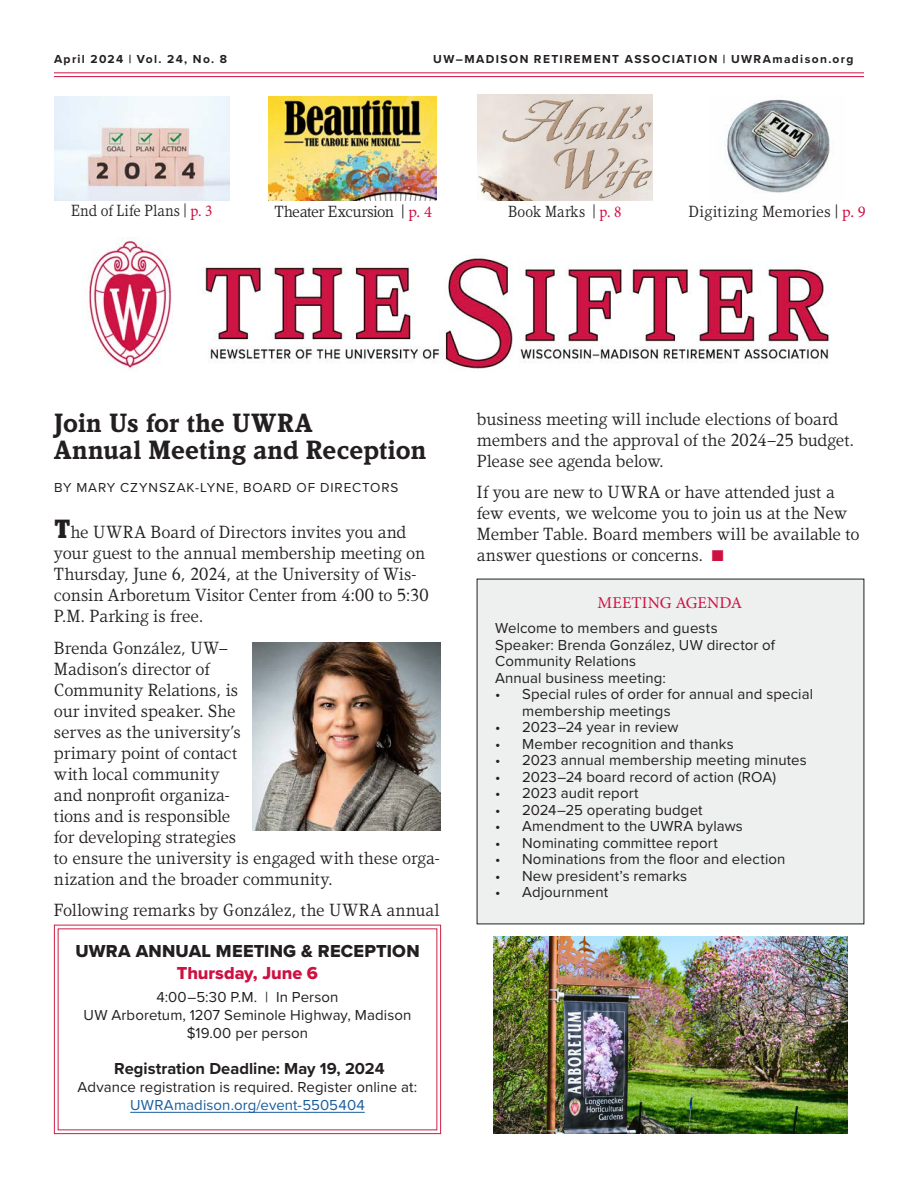
<style>
.page{position:relative;width:918px;height:1188px;background:#fff}
.page>*{position:absolute;margin:0;border:0;box-sizing:border-box;transform-origin:0 0}
.HED3-KandalBold-18-18-rrxh{font:700 27px/27px "Kandal";letter-spacing:.005em;color:#231f20}
.TEXTPLUS-Kandal-Book-12-14_7-rr{font:18px/21px "Kandal";letter-spacing:-.005em;color:#231f20}
.HED3-KandalBold-18-18-rrxh-2{font:18px/22.5px "Proxima Nova Extrabld";letter-spacing:.01em;color:#231f20;text-align:center}
.REFER-Kandal-Book-11-14-cxh{font:16.5px "Kandal";letter-spacing:.005em;color:#231f20;scale:.93 1}
.HED3-KandalBold-18-18-rrxh-3{font:700 16.5px "Proxima Nova";color:#231f20}
.REFER-Kandal-Book-11-14-cxh-2{font:16.5px "Kandal";letter-spacing:.005em;color:#231f20}
.REFER-Kandal-Book-11-14-cxh-3{font:16.5px "Kandal";letter-spacing:-.025em;color:#231f20}
.t1{font:16.5px "Minion Pro";letter-spacing:.005em;color:#cd1141}
.HED3-KandalBold-18-18-rrxh-4{font:15px/18px "Proxima Nova";letter-spacing:.005em;color:#231f20}
.HED3-KandalBold-18-18-rrxh-5{font:13.5px "Proxima Nova";letter-spacing:.065em;color:#231f20}
.t2{font:700 12px "Proxima Nova";letter-spacing:.115em;color:#231f20}
.s1{font-family:"Minion Pro";color:#cd1141}
.s2{font-weight:900;font-size:27px}
.s3{color:#cd1141}
.s4{color:#175d9e}
</style>
<div class="page">
<img style="left:87px;top:237px;width:743px;height:133px">
<hr style="left:54px;top:72px;width:810px;height:1px;background:#cd1141">
<hr style="left:54px;top:76px;width:810px;height:1px;background:#cd1141">
<div style="left:477px;top:579px;width:387px;height:345px;background:#eeefef"></div>
<img style="left:269px;top:96px;width:167px;height:105px">
<img style="left:725px;top:99px;width:105px;height:94px">
<img style="left:54px;top:96px;width:176px;height:105px">
<img style="left:477px;top:94px;width:175px;height:107px">
<svg style="left:54px;top:924px;width:387px;height:210px"></svg>
<img style="left:253px;top:643px;width:188px;height:188px">
<img style="left:493px;top:936px;width:355px;height:198px">
<p class="t2" style="left:54px;top:51px;width:174px">April 2024 | Vol. 24, No. 8</p>
<p class="t2" style="left:433px;top:51px;width:422px">UW–MADISON RETIREMENT ASSOCIATION | UWRAmadison.org</p>
<p class="REFER-Kandal-Book-11-14-cxh" style="left:71px;top:202px;width:154px">End of Life Plans | <span class="s1">p. 3</span></p>
<p class="REFER-Kandal-Book-11-14-cxh-3" style="left:274px;top:203px;width:159px">Theater Excursion | <span class="s1">p. 4</span></p>
<p class="REFER-Kandal-Book-11-14-cxh" style="left:508px;top:202px;width:123px">Book Marks | <span class="s1">p. 8</span></p>
<p class="REFER-Kandal-Book-11-14-cxh-2" style="left:688px;top:202px;width:179px">Digitizing Memories | <span class="s1">p. 9</span></p>
<p class="HED3-KandalBold-18-18-rrxh" style="left:54px;top:409px;width:374px">Join Us for the UWRA<br>Annual Meeting and Reception</p>
<p class="HED3-KandalBold-18-18-rrxh-5" style="left:54px;top:477px;width:346px">BY MARY CZYNSZAK-LYNE, BOARD OF DIRECTORS</p>
<p class="TEXTPLUS-Kandal-Book-12-14_7-rr" style="left:54px;top:522px;width:376px"><span class="s2">T</span>he UWRA Board of Directors invites you and your guest to the annual membership meeting on Thursday, June 6, 2024, at the University of Wis&shy;consin Arboretum Visitor Center from 4:00 to 5:30<br>P.M. Parking is free.</p>
<p class="TEXTPLUS-Kandal-Book-12-14_7-rr" style="left:54px;top:637px;width:387px">Brenda González, UW–<br>Madison’s director of<br>Community Relations, is<br>our invited speaker. She<br>serves as the university’s<br>primary point of contact<br>with local community<br>and nonprofit organiza-<br>tions and is responsible<br>for developing strategies<br>to ensure the university is engaged with these orga&shy;nization and the broader community.</p>
<p class="TEXTPLUS-Kandal-Book-12-14_7-rr" style="left:54px;top:900px;width:387px">Following remarks by González, the UWRA annual</p>
<p class="HED3-KandalBold-18-18-rrxh-2" style="left:75px;top:939px;width:346px">UWRA ANNUAL MEETING &amp; RECEPTION<br><span class="s3">Thursday, June 6</span></p>
<p class="HED3-KandalBold-18-18-rrxh-4" style="left:84px;top:987px;width:329px;text-align:center">4:00–5:30 P.M. | In Person<br>UW Arboretum, 1207 Seminole Highway, Madison $19.00 per person</p>
<p class="HED3-KandalBold-18-18-rrxh-3" style="left:114px;top:1056px;width:272px">Registration Deadline: May 19, 2024</p>
<p class="HED3-KandalBold-18-18-rrxh-4" style="left:78px;top:1077px;width:341px;text-align:center">Advance registration is required. Register online at:<br><span class="s4">UWRAmadison.org/event-5505404</span></p>
<p class="TEXTPLUS-Kandal-Book-12-14_7-rr" style="left:477px;top:408px;width:378px">business meeting will include elections of board members and the approval of the 2024–25 budget.<br>Please see agenda below.</p>
<p class="TEXTPLUS-Kandal-Book-12-14_7-rr" style="left:477px;top:482px;width:384px">If you are new to UWRA or have attended just a few events, we welcome you to join us at the New Member Table. Board members will be available to answer questions or concerns. <span class="s3">■</span></p>
<p class="t1" style="left:598px;top:591px;width:146px">MEETING AGENDA</p>
<p class="HED3-KandalBold-18-18-rrxh-4" style="left:495px;top:618px;width:224px">Welcome to members and guests</p>
<p class="HED3-KandalBold-18-18-rrxh-4" style="left:495px;top:636px;width:282px;line-height:16.5px">Speaker: Brenda González, UW director of<br>Community Relations</p>
<p class="HED3-KandalBold-18-18-rrxh-4" style="left:495px;top:668px;width:172px">Annual business meeting:</p>
<p class="HED3-KandalBold-18-18-rrxh-4" style="left:522px;top:685px;width:292px;line-height:16.5px;text-indent:-27px">• Special rules of order for annual and special membership meetings</p>
<p class="HED3-KandalBold-18-18-rrxh-4" style="left:495px;top:717px;width:185px">• 2023–24 year in review</p>
<p class="HED3-KandalBold-18-18-rrxh-4" style="left:495px;top:734px;width:240px">• Member recognition and thanks</p>
<p class="HED3-KandalBold-18-18-rrxh-4" style="left:495px;top:750px;width:313px">• 2023 annual membership meeting minutes</p>
<p class="HED3-KandalBold-18-18-rrxh-4" style="left:495px;top:767px;width:282px">• 2023–24 board record of action (ROA)</p>
<p class="HED3-KandalBold-18-18-rrxh-4" style="left:495px;top:783px;width:145px">• 2023 audit report</p>
<p class="HED3-KandalBold-18-18-rrxh-4" style="left:495px;top:800px;width:209px">• 2024–25 operating budget</p>
<p class="HED3-KandalBold-18-18-rrxh-4" style="left:495px;top:816px;width:249px">• Amendment to the UWRA bylaws</p>
<p class="HED3-KandalBold-18-18-rrxh-4" style="left:495px;top:833px;width:224px">• Nominating committee report</p>
<p class="HED3-KandalBold-18-18-rrxh-4" style="left:495px;top:849px;width:292px">• Nominations from the floor and election</p>
<p class="HED3-KandalBold-18-18-rrxh-4" style="left:495px;top:866px;width:194px">• New president’s remarks</p>
<p class="HED3-KandalBold-18-18-rrxh-4" style="left:495px;top:882px;width:115px">• Adjournment</p>
</div>
